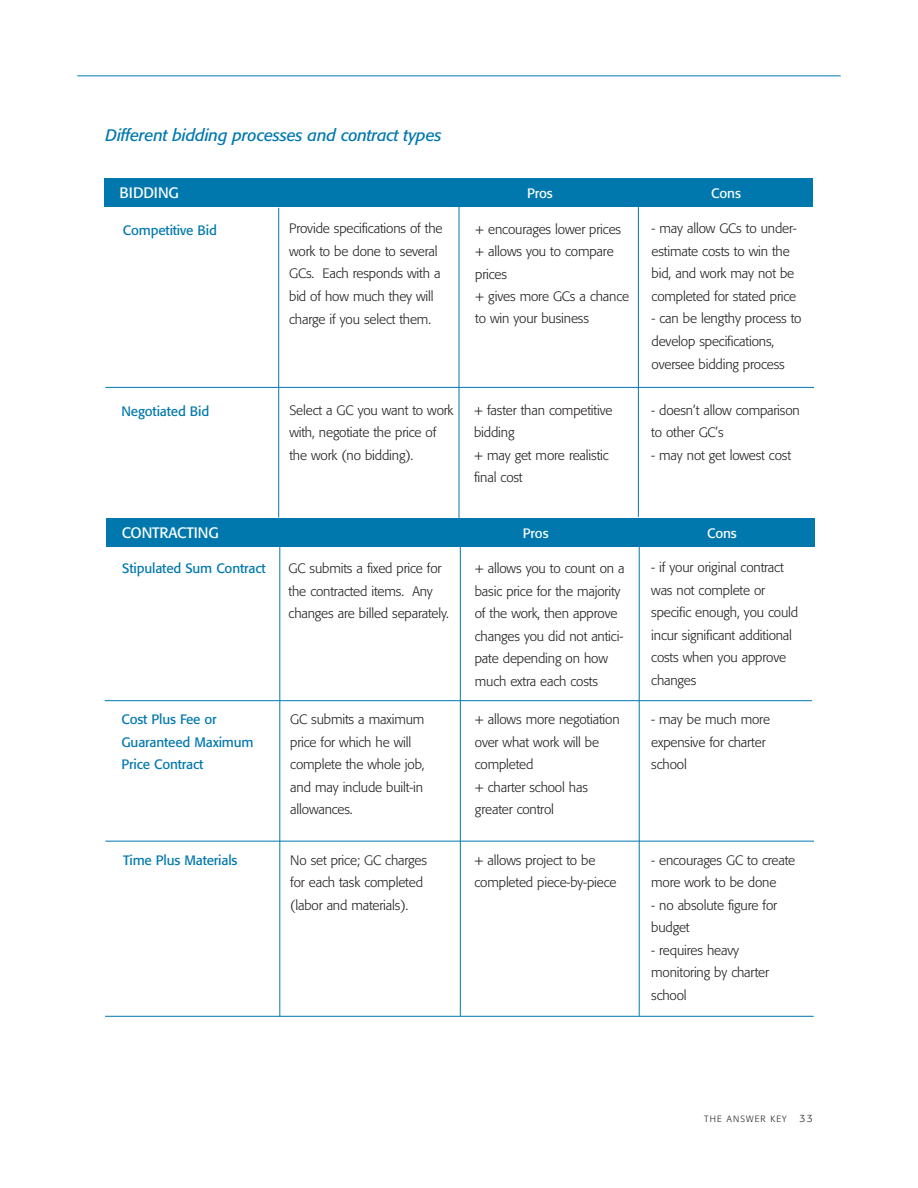
<style>
.page{position:relative;width:918px;height:1188px;background:#fff}
.page>*{position:absolute;margin:0;border:0;box-sizing:border-box;transform-origin:0 0}
.t1{font:italic 16.5px "Formata";letter-spacing:-.01em;color:#0078ae}
.t2{font:15px "Formata";letter-spacing:-.01em;color:#fff}
.t3{font:300 13.5px/22.5px "Formata";letter-spacing:-.01em;color:#231f20}
.t4{font:13.5px/22.5px "Formata";letter-spacing:-.01em;color:#0078ae}
.t5{font:13.5px "Formata";letter-spacing:-.01em;color:#fff}
.t6{font:300 9px "Formata";letter-spacing:.115em;color:#231f20}
.s1{font-size:10.5px}
</style>
<div class="page">
<div style="left:105px;top:178px;width:708px;height:29px;background:#0078ae"></div>
<div style="left:106px;top:518px;width:708px;height:29px;background:#0078ae"></div>
<hr style="left:77px;top:75px;width:764px;height:1px;background:#0078ae">
<hr style="left:105px;top:387px;width:709px;height:1px;background:#0078ae">
<hr style="left:278px;top:208px;width:1px;height:309px;background:#0078ae">
<hr style="left:459px;top:179px;width:1px;height:339px;background:#0078ae">
<hr style="left:638px;top:178px;width:1px;height:339px;background:#0078ae">
<hr style="left:279px;top:547px;width:1px;height:470px;background:#0078ae">
<hr style="left:460px;top:547px;width:1px;height:469px;background:#0078ae">
<hr style="left:639px;top:547px;width:1px;height:469px;background:#0078ae">
<hr style="left:105px;top:700px;width:707px;height:1px;background:#0078ae">
<hr style="left:105px;top:841px;width:709px;height:1px;background:#0078ae">
<hr style="left:105px;top:1016px;width:709px;height:1px;background:#0078ae">
<p class="t1" style="left:106px;top:128px;width:338px">Different bidding processes and contract types</p>
<p class="t2" style="left:119px;top:186px;width:61px">BIDDING</p>
<p class="t5" style="left:527px;top:187px;width:27px">Pros</p>
<p class="t5" style="left:711px;top:187px;width:31px">Cons</p>
<p class="t3" style="left:289px;top:219px;width:155px">Provide specifications of the work to be done to several<br>GCs. Each responds with a bid of how much they will charge if you select them.</p>
<p class="t3" style="left:475px;top:219px;width:155px">+ encourages lower prices + allows you to compare prices<br>+ gives more GCs a chance to win your business</p>
<p class="t3" style="left:652px;top:219px;width:147px">- may allow GCs to under&shy;estimate costs to win the bid, and work may not be completed for stated price</p>
<p class="t4" style="left:123px;top:221px;width:96px">Competitive Bid</p>
<p class="t3" style="left:652px;top:309px;width:151px">- can be lengthy process to develop specifications, oversee bidding process</p>
<p class="t4" style="left:122px;top:401px;width:89px">Negotiated Bid</p>
<p class="t3" style="left:289px;top:400px;width:166px">Select a GC you want to work with, negotiate the price of the work (no bidding).</p>
<p class="t3" style="left:474px;top:400px;width:140px">+ faster than competitive bidding<br>+ may get more realistic final cost</p>
<p class="t3" style="left:651px;top:400px;width:150px">- doesn’t allow comparison to other GC’s</p>
<p class="t3" style="left:651px;top:445px;width:141px">- may not get lowest cost</p>
<p class="t2" style="left:122px;top:527px;width:98px">CONTRACTING</p>
<p class="t5" style="left:523px;top:528px;width:27px">Pros</p>
<p class="t5" style="left:707px;top:528px;width:31px">Cons</p>
<p class="t4" style="left:122px;top:558px;width:145px">Stipulated Sum Contract</p>
<p class="t3" style="left:289px;top:558px;width:162px">GC submits a fixed price for the contracted items. Any changes are billed separately.</p>
<p class="t3" style="left:475px;top:558px;width:151px">+ allows you to count on a basic price for the majority of the work, then approve changes you did not antici&shy;pate depending on how much extra each costs</p>
<p class="t3" style="left:651px;top:557px;width:148px">- if your original contract was not complete or specific enough, you could incur significant additional costs when you approve changes</p>
<p class="t4" style="left:122px;top:710px;width:134px">Cost Plus Fee or<br>Guaranteed Maximum<br>Price Contract</p>
<p class="t3" style="left:290px;top:709px;width:136px">GC submits a maximum price for which he will complete the whole job, and may include built-in allowances.</p>
<p class="t3" style="left:475px;top:709px;width:146px">+ allows more negotiation over what work will be completed<br>+ charter school has greater control</p>
<p class="t3" style="left:651px;top:710px;width:120px">- may be much more expensive for charter school</p>
<p class="t3" style="left:290px;top:850px;width:138px">No set price; GC charges for each task completed (labor and materials).</p>
<p class="t3" style="left:475px;top:850px;width:143px">+ allows project to be completed piece-by-piece</p>
<p class="t3" style="left:651px;top:850px;width:146px">- encourages GC to create more work to be done</p>
<p class="t4" style="left:123px;top:850px;width:116px">Time Plus Materials</p>
<p class="t3" style="left:651px;top:895px;width:127px">- no absolute figure for budget</p>
<p class="t3" style="left:651px;top:940px;width:119px">- requires heavy monitoring by charter school</p>
<p class="t6" style="left:704px;top:1115px;width:110px">THE ANSWER KEY <span class="s1">33</span></p>
</div>
